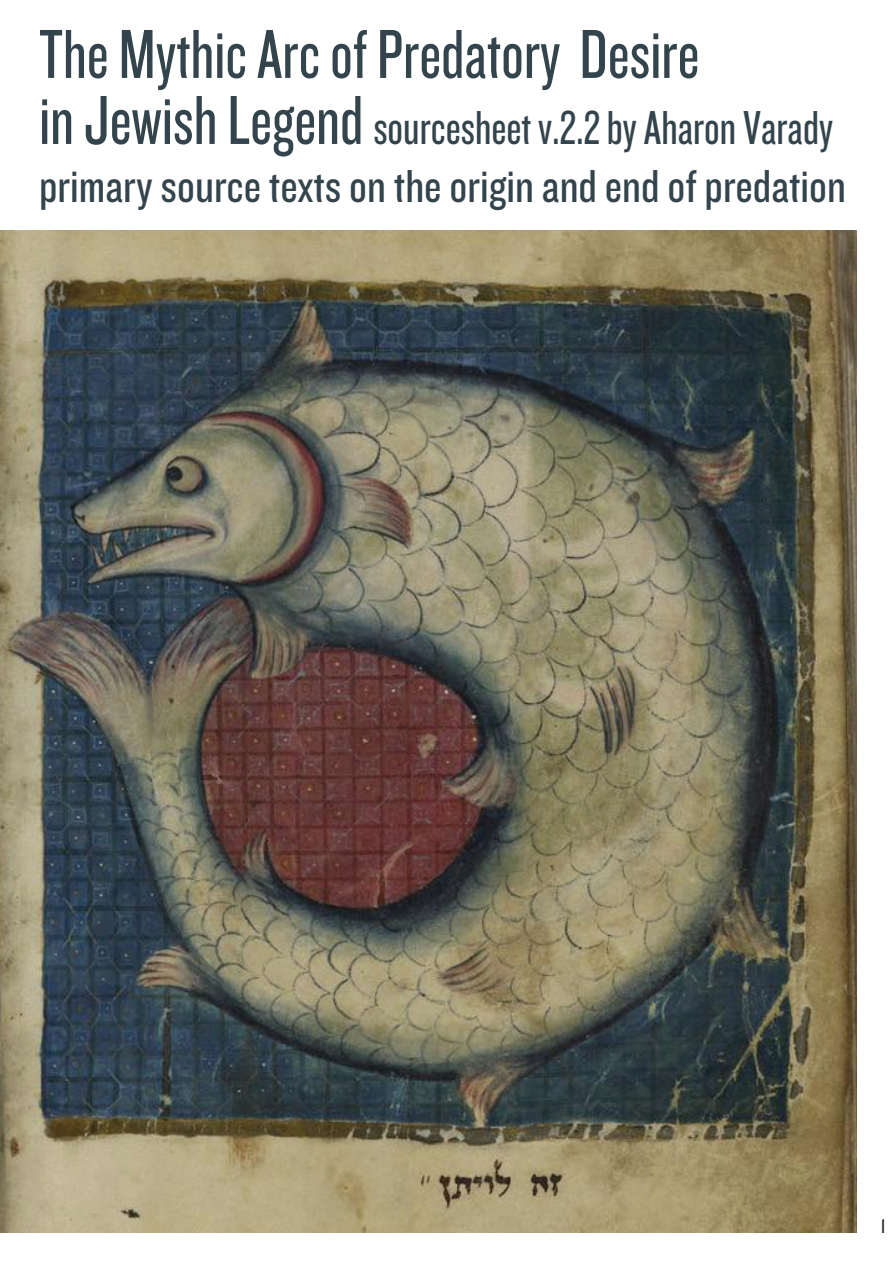
<style>
.page{position:relative;width:893px;height:1263px;background:#fff}
.page>*{position:absolute;margin:0;border:0;box-sizing:border-box;transform-origin:0 0}
.t1{font:72px "Knockout HTF28 Junior Featherwt";color:#34444d}
.t2{font:49.5px "Knockout HTF28 Junior Featherwt";color:#34444d}
.t3{font:48px "Knockout HTF29 Junior Liteweight";color:#34444d}
.t4{font:21px "Knockout HTF28 Junior Featherwt";color:#231f20}
.s1{font-size:72px}
</style>
<div class="page">
<img style="left:0;top:231px;width:857px;height:1001px">
<h1 class="t1" style="left:39px;top:18px;width:662px">The Mythic Arc of Predatory Desire</h1>
<p class="t2" style="left:39px;top:103px;width:795px"><span class="s1">in Jewish Legend</span> sourcesheet v.2.2 by Aharon Varady</p>
<p class="t3" style="left:39px;top:162px;width:808px">primary source texts on the origin and end of predation</p>
<p class="t4" style="left:881px;top:1216px;width:6px">1</p>
</div>
